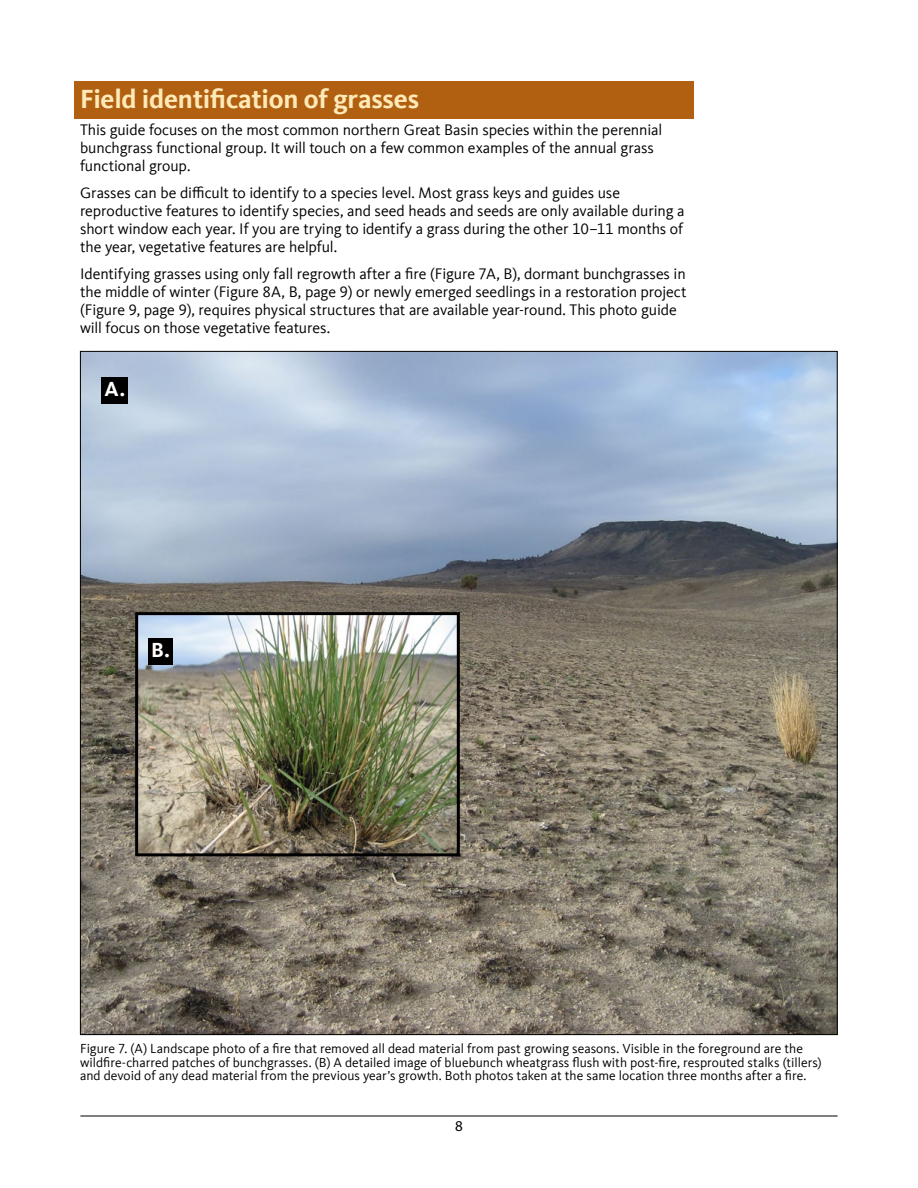
<style>
.page{position:relative;width:918px;height:1188px;background:#fff}
.page>*{position:absolute;margin:0;border:0;box-sizing:border-box;transform-origin:0 0}
.Subhead_18_shaded{font:700 27px "Kievit Offc";letter-spacing:-.005em;color:#fee9b7}
.Figure_letters{font:700 21px "Kievit Offc";color:#fff}
.Body_Text1{font:15.75px/18px "Kievit Offc";letter-spacing:-.005em;color:#000}
.t1{font:15px "Myriad Pro";color:#000}
.t2{font:13.5px/13.5px "Kievit Offc";color:#000}
</style>
<div class="page">
<hr style="left:80px;top:1116px;width:758px;height:1px;background:#000">
<img style="left:82px;top:353px;width:754px;height:680px">
<img style="left:139px;top:616px;width:317px;height:236px">
<div style="left:135px;top:612px;width:325px;height:244px;border:3px solid #000"></div>
<div style="left:102px;top:377px;width:26px;height:27px;background:#000"></div>
<div style="left:148px;top:638px;width:25px;height:27px;background:#000"></div>
<div style="left:74px;top:81px;width:620px;height:38px;background:#b06010"></div>
<h2 class="Subhead_18_shaded" style="left:80px;top:83px;width:341px">Field identification of grasses</h2>
<p class="Body_Text1" style="left:80px;top:121px;width:584px">This guide focuses on the most common northern Great Basin species within the perennial bunchgrass functional group. It will touch on a few common examples of the annual grass functional group.</p>
<p class="Body_Text1" style="left:80px;top:184px;width:606px">Grasses can be difficult to identify to a species level. Most grass keys and guides use reproductive features to identify species, and seed heads and seeds are only available during a short window each year. If you are trying to identify a grass during the other 10–11 months of the year, vegetative features are helpful.</p>
<p class="Body_Text1" style="left:80px;top:265px;width:608px">Identifying grasses using only fall regrowth after a fire (Figure 7A, B), dormant bunchgrasses in the middle of winter (Figure 8A, B, page 9) or newly emerged seedlings in a restoration project (Figure 9, page 9), requires physical structures that are available year-round. This photo guide will focus on those vegetative features.</p>
<p class="Figure_letters" style="left:105px;top:377px;width:22px">A.</p>
<p class="Figure_letters" style="left:151px;top:638px;width:20px">B.</p>
<p class="t2" style="left:80px;top:1042px;width:743px">Figure 7. (A) Landscape photo of a fire that removed all dead material from past growing seasons. Visible in the foreground are the wildfire-charred patches of bunchgrasses. (B) A detailed image of bluebunch wheatgrass flush with post-fire, resprouted stalks (tillers) and devoid of any dead material from the previous year’s growth. Both photos taken at the same location three months after a fire.</p>
<p class="t1" style="left:455px;top:1117px;width:9px">8</p>
</div>
